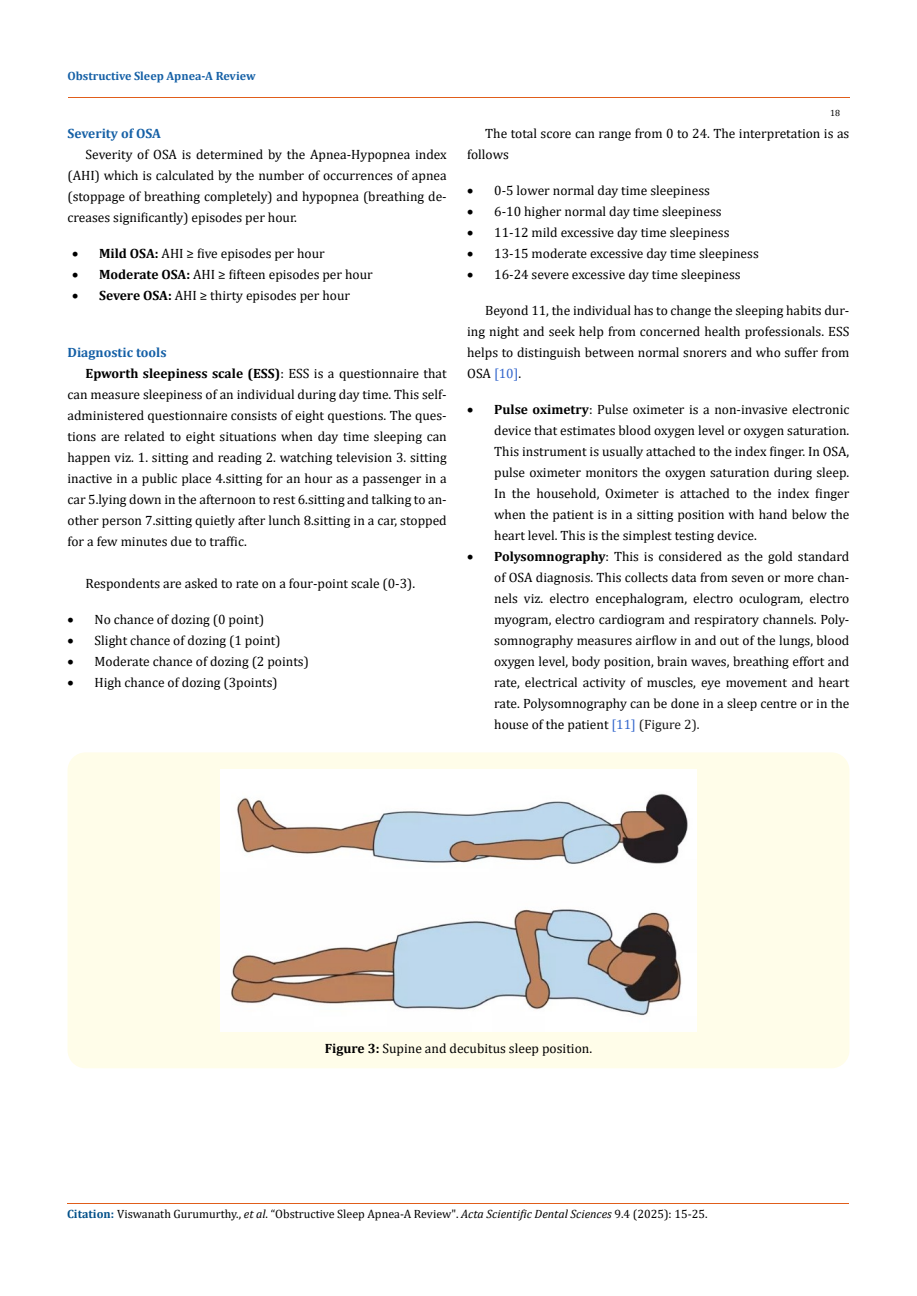
<style>
.page{position:relative;width:917px;height:1296px;background:#fff}
.page>*{position:absolute;margin:0;border:0;box-sizing:border-box;transform-origin:0 0}
.t1{font:13.5px/21px "Cambria";color:#000;text-align:justify}
.t2{font:700 13.5px "Cambria";color:#000}
.t3{font:700 13.5px "Cambria";color:#1560a6}
.t4{font:12px "Cambria";color:#000}
.t5{font:700 12px "Cambria";color:#1560a6}
.t6{font:9px "Cambria";color:#000}
.s1{font-weight:700}
.s2{font-weight:400}
.s3{color:#36c}
.s4{color:#181717}
.s5{font-weight:700;color:#035089}
.s6{font-style:italic}
</style>
<div class="page">
<hr style="left:68px;top:98px;width:781px;height:1px;background:#e05d1a">
<div style="left:68px;top:752px;width:781px;height:316px;background:#fffde9;border-radius:18px"></div>
<img style="left:220px;top:769px;width:476px;height:262px">
<hr style="left:67px;top:1203px;width:782px;height:1px;background:#e05d1a">
<p class="t5" style="left:68px;top:67px;width:189px">Obstructive Sleep Apnea-A Review</p>
<p class="t3" style="left:68px;top:123px;width:95px">Severity of OSA</p>
<p class="t1" style="left:68px;top:143px;width:381px;text-indent:18px">Severity of OSA is determined by the Apnea-Hypopnea index (AHI) which is calculated by the number of occurrences of apnea (stoppage of breathing completely) and hypopnea (breathing de&shy;creases significantly) episodes per hour.</p>
<p class="t1" style="left:72px;top:242px;width:254px">• <span class="s1">Mild OSA:</span> AHI ≥ five episodes per hour</p>
<p class="t1" style="left:72px;top:263px;width:302px">• <span class="s1">Moderate OSA:</span> AHI ≥ fifteen episodes per hour</p>
<p class="t1" style="left:72px;top:284px;width:279px">• <span class="s1">Severe OSA:</span> AHI ≥ thirty episodes per hour</p>
<p class="t3" style="left:68px;top:342px;width:100px">Diagnostic tools</p>
<p class="t2" style="left:85px;top:363px;width:363px">Epworth sleepiness scale (ESS)<span class="s2">: ESS is a questionnaire that</span></p>
<p class="t1" style="left:68px;top:383px;width:381px">can measure sleepiness of an individual during day time. This self-</p>
<p class="t1" style="left:68px;top:404px;width:381px">administered questionnaire consists of eight questions. The ques-</p>
<p class="t1" style="left:68px;top:425px;width:381px">tions are related to eight situations when day time sleeping can</p>
<p class="t1" style="left:68px;top:446px;width:381px">happen viz. 1. sitting and reading 2. watching television 3. sitting</p>
<p class="t1" style="left:68px;top:467px;width:381px">inactive in a public place 4.sitting for an hour as a passenger in a</p>
<p class="t1" style="left:68px;top:488px;width:381px">car 5.lying down in the afternoon to rest 6.sitting and talking to an-</p>
<p class="t1" style="left:68px;top:510px;width:381px">other person 7.sitting quietly after lunch 8.sitting in a car, stopped</p>
<p class="t1" style="left:68px;top:531px;width:181px">for a few minutes due to traffic.</p>
<p class="t1" style="left:85px;top:573px;width:331px">Respondents are asked to rate on a four-point scale (0-3).</p>
<p class="t1" style="left:68px;top:609px;width:198px">• No chance of dozing (0 point)</p>
<p class="t1" style="left:68px;top:630px;width:214px">• Slight chance of dozing (1 point)</p>
<p class="t1" style="left:68px;top:651px;width:243px">• Moderate chance of dozing (2 points)</p>
<p class="t1" style="left:68px;top:672px;width:212px">• High chance of dozing (3points)</p>
<p class="t6" style="left:830px;top:108px;width:11px">18</p>
<p class="t1" style="left:467px;top:122px;width:383px;text-indent:18px">The total score can range from 0 to 24. The interpretation is as follows</p>
<p class="t1" style="left:467px;top:179px;width:244px">• 0-5 lower normal day time sleepiness</p>
<p class="t1" style="left:467px;top:200px;width:256px">• 6-10 higher normal day time sleepiness</p>
<p class="t1" style="left:467px;top:221px;width:264px">• 11-12 mild excessive day time sleepiness</p>
<p class="t1" style="left:467px;top:242px;width:293px">• 13-15 moderate excessive day time sleepiness</p>
<p class="t1" style="left:467px;top:263px;width:275px">• 16-24 severe excessive day time sleepiness</p>
<p class="t1" style="left:467px;top:299px;width:384px;text-indent:18px">Beyond 11, the individual has to change the sleeping habits dur&shy;ing night and seek help from concerned health professionals. ESS helps to distinguish between normal snorers and who suffer from OSA <span class="s3">[10]</span>.</p>
<p class="t1" style="left:494px;top:398px;width:357px;text-indent:-27px">• <span class="s1">Pulse oximetry</span>: Pulse oximeter is a non-invasive electronic device that estimates blood oxygen level or oxygen saturation.<br>This instrument is usually attached to the index finger. In OSA, pulse oximeter monitors the oxygen saturation during sleep.<br>In the household, Oximeter is attached to the index finger when the patient is in a sitting position with hand below the heart level. This is the simplest testing device.</p>
<p class="t1" style="left:494px;top:546px;width:357px;text-indent:-27px">• <span class="s1">Polysomnography</span>: This is considered as the gold standard of OSA diagnosis. This collects data from seven or more chan&shy;nels viz. electro encephalogram, electro oculogram, electro myogram, electro cardiogram and respiratory channels. Poly&shy;somnography measures airflow in and out of the lungs, blood oxygen level, body position, brain waves, breathing effort and rate, electrical activity of muscles, eye movement and heart rate. Polysomnography can be done in a sleep centre or in the house of the patient <span class="s3">[11]</span> <span class="s4">(Figure 2).</span></p>
<p class="t1" style="left:325px;top:1038px;width:269px"><span class="s1">Figure 3:</span> Supine and decubitus sleep position.</p>
<p class="t4" style="left:67px;top:1207px;width:642px"><span class="s5">Citation:</span> Viswanath Gurumurthy., <span class="s6">et al</span>. “Obstructive Sleep Apnea-A Review". <span class="s6">Acta Scientific Dental Sciences</span> 9.4 (2025): 15-25.</p>
</div>
